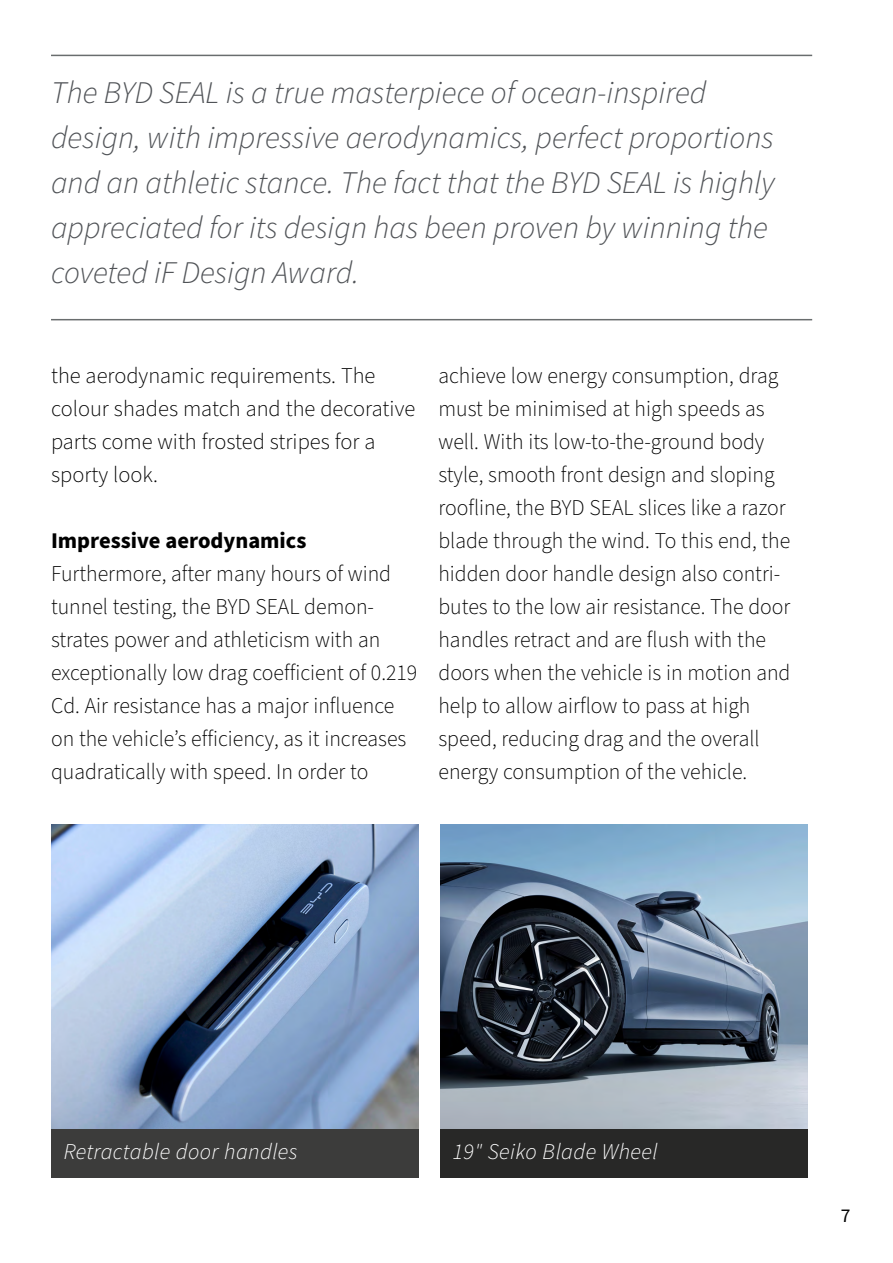
<style>
.page{position:relative;width:893px;height:1263px;background:#fff}
.page>*{position:absolute;margin:0;border:0;box-sizing:border-box;transform-origin:0 0}
.Streamer_BYD{font:italic 31.5px/45px "Source Sans Variable";color:#505357}
._4__Broodtekst{font:300 22.5px/33px "Source Sans Pro";color:#000}
.Fotobijschrift_BYD_cursief{font:italic 22.5px "Source Sans Variable";letter-spacing:.015em;color:#fff}
._5__Tussenkop{font:700 22.5px "Source Sans Pro";color:#000}
.t1{font:19.5px "Source Sans Pro";color:#000}
</style>
<div class="page">
<img style="left:51px;top:825px;width:368px;height:304px">
<div style="left:51px;top:1129px;width:368px;height:49px;background:#3c3c3b"></div>
<hr style="left:51px;top:319px;width:761px;height:1px;background:#696d6e">
<hr style="left:51px;top:55px;width:761px;height:1px;background:#696d6e">
<img style="left:440px;top:825px;width:368px;height:304px">
<div style="left:440px;top:1129px;width:368px;height:49px;background:#282827"></div>
<p class="Streamer_BYD" style="left:51px;top:71px;width:725px">The BYD SEAL is a true masterpiece of ocean-inspired design, with impressive aerodynamics, perfect proportions and an athletic stance. The fact that the BYD SEAL is highly appreciated for its design has been proven by winning the coveted iF Design Award.</p>
<p class="_4__Broodtekst" style="left:51px;top:360px;width:366px">the aerodynamic requirements. The colour shades match and the decorative parts come with frosted stripes for a sporty look.</p>
<p class="_5__Tussenkop" style="left:51px;top:525px;width:257px">Impressive aerodynamics</p>
<p class="_4__Broodtekst" style="left:51px;top:558px;width:368px">Furthermore, after many hours of wind tunnel testing, the BYD SEAL demon&shy;strates power and athleticism with an exceptionally low drag coefficient of 0.219<br>Cd. Air resistance has a major influence on the vehicle’s efficiency, as it increases quadratically with speed. In order to</p>
<p class="_4__Broodtekst" style="left:438px;top:360px;width:353px">achieve low energy consumption, drag must be minimised at high speeds as well. With its low-to-the-ground body style, smooth front design and sloping roofline, the BYD SEAL slices like a razor blade through the wind. To this end, the hidden door handle design also contri&shy;butes to the low air resistance. The door handles retract and are flush with the doors when the vehicle is in motion and help to allow airflow to pass at high speed, reducing drag and the overall energy consumption of the vehicle.</p>
<p class="Fotobijschrift_BYD_cursief" style="left:64px;top:1138px;width:235px">Retractable door handles</p>
<p class="Fotobijschrift_BYD_cursief" style="left:453px;top:1138px;width:206px">19" Seiko Blade Wheel</p>
<p class="t1" style="left:841px;top:1203px;width:11px">7</p>
</div>
